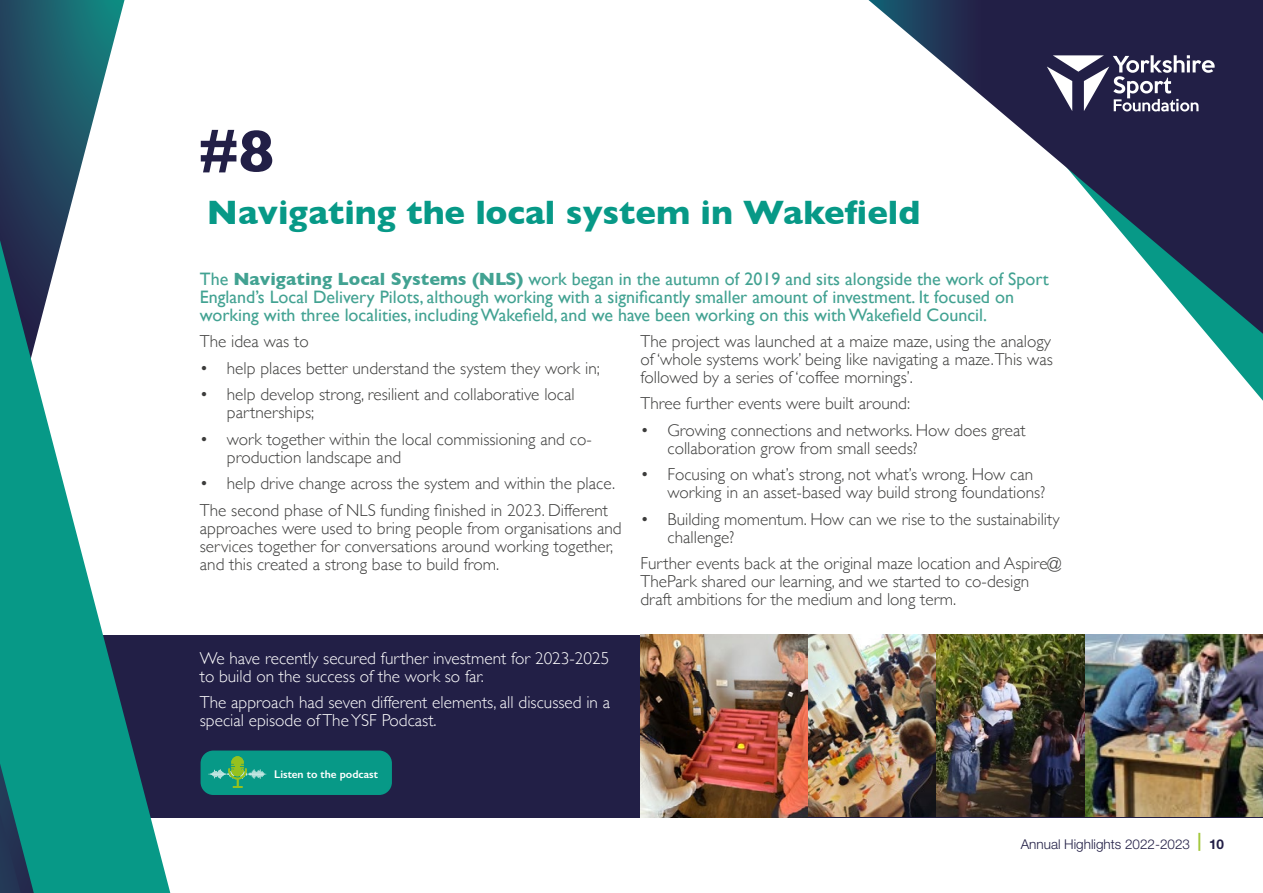
<style>
.page{position:relative;width:1263px;height:893px;background:#fff}
.page>*{position:absolute;margin:0;border:0;box-sizing:border-box;transform-origin:0 0}
.t1{font:700 60px "Gill Sans";color:#221f46}
.t2{font:700 34.5px "Gill Sans";color:#079987}
.t3{font:18px/18px "Gill Sans";color:#42a292}
.t4{font:300 17.25px/18px "Gill Sans";color:#3c3c3b}
.t5{font:300 17.25px/18px "Gill Sans";color:#fff}
.t6{font:300 13.5px "Helvetica Neue LT Std";color:#221f46}
.t7{font:600 11.25px "Gill Sans";color:#fff}
.s1{font-weight:700}
.s2{font-weight:500;font-size:18px;color:#a2c73a}
</style>
<div class="page">
<svg style="left:868px;top:0;width:395px;height:386px"></svg>
<svg style="left:981px;top:22px;width:282px;height:288px;fill:#221f46"></svg>
<svg style="left:1047px;top:55px;width:168px;height:56px"></svg>
<div style="left:77px;top:635px;width:1186px;height:183px;background:#221f46"></div>
<svg style="left:0;top:0;width:124px;height:240px"></svg>
<svg style="left:0;top:240px;width:170px;height:653px"></svg>
<svg style="left:0;top:763px;width:34px;height:130px;background:#15666d"></svg>
<img style="left:937px;top:634px;width:326px;height:183px">
<img style="left:808px;top:634px;width:127px;height:183px">
<img style="left:640px;top:634px;width:168px;height:183px">
<div style="left:201px;top:750px;width:191px;height:45px;background:#079987;border-radius:13px"></div>
<svg style="left:208px;top:756px;width:58px;height:32px"></svg>
<h1 class="t1" style="left:199px;top:104px;width:77px">#8</h1>
<h2 class="t2" style="left:207px;top:184px;width:715px">Navigating the local system in Wakefield</h2>
<p class="t3" style="left:200px;top:269px;width:850px">The <span class="s1">Navigating Local Systems (NLS)</span> work began in the autumn of 2019 and sits alongside the work of Sport<br>England’s Local Delivery Pilots, although working with a significantly smaller amount of investment. It focused on working with three localities, including Wakefield, and we have been working on this with Wakefield Council.</p>
<p class="t4" style="left:200px;top:332px;width:110px">The idea was to</p>
<p class="t4" style="left:200px;top:358px;width:401px">• help places better understand the system they work in;</p>
<p class="t4" style="left:227px;top:385px;width:349px;text-indent:-27px">• help develop strong, resilient and collaborative local partnerships;</p>
<p class="t4" style="left:227px;top:429px;width:366px;text-indent:-27px">• work together within the local commissioning and co&shy;production landscape and</p>
<p class="t4" style="left:200px;top:469px;width:417px;line-height:26.5px">• help drive change across the system and within the place.<br>The second phase of NLS funding finished in 2023. Different</p>
<p class="t4" style="left:200px;top:518px;width:423px">approaches were used to bring people from organisations and services together for conversations around working together, and this created a strong base to build from.</p>
<p class="t4" style="left:640px;top:332px;width:414px;text-align:justify">The project was launched at a maize maze, using the analogy of ‘whole systems work’ being like navigating a maze.This was followed by a series of ‘coffee mornings’.</p>
<p class="t4" style="left:640px;top:394px;width:271px">Three further events were built around:</p>
<p class="t4" style="left:667px;top:421px;width:360px;text-indent:-27px">• Growing connections and networks. How does great collaboration grow from small seeds?</p>
<p class="t4" style="left:667px;top:465px;width:379px;text-indent:-27px">• Focusing on what’s strong, not what’s wrong. How can working in an asset-based way build strong foundations?</p>
<p class="t4" style="left:667px;top:509px;width:394px;text-indent:-27px">• Building momentum. How can we rise to the sustainability challenge?</p>
<p class="t4" style="left:640px;top:554px;width:422px">Further events back at the original maze location and Aspire@<br>ThePark shared our learning, and we started to co-design draft ambitions for the medium and long term.</p>
<p class="t5" style="left:200px;top:648px;width:411px">We have recently secured further investment for 2023-2025 to build on the success of the work so far.</p>
<p class="t5" style="left:200px;top:693px;width:412px">The approach had seven different elements, all discussed in a special episode of The YSF Podcast.</p>
<p class="t7" style="left:274px;top:767px;width:105px">Listen to the podcast</p>
<p class="t6" style="left:1021px;top:836px;width:205px">Annual Highlights 2022-2023 <span class="s2">|</span> <span class="s1">10</span></p>
</div>
